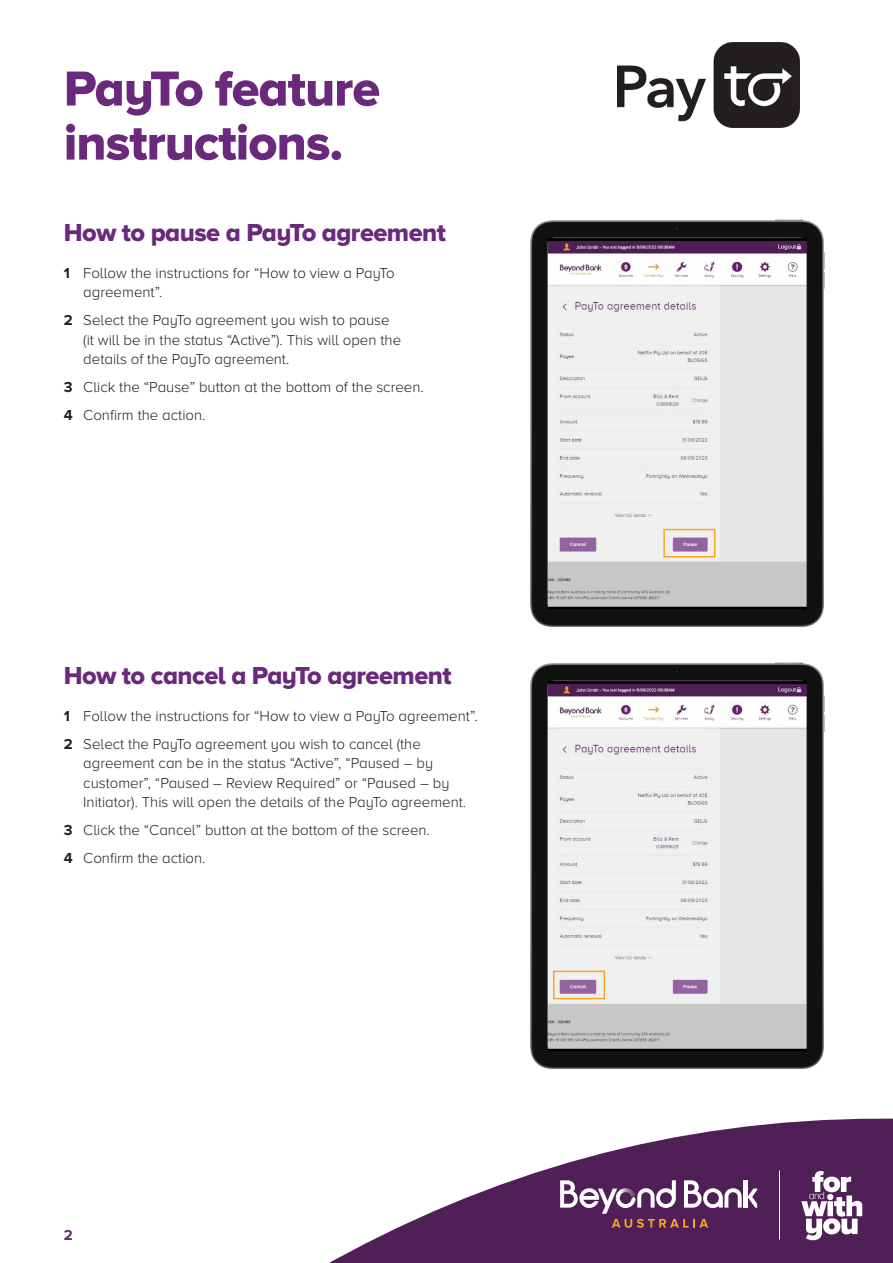
<style>
.page{position:relative;width:893px;height:1263px;background:#fff}
.page>*{position:absolute;margin:0;border:0;box-sizing:border-box;transform-origin:0 0}
.t1{font:51px/54px "Proxima Nova A Extrabld";letter-spacing:-.02em;color:#6a297c}
.t2{font:25.5px "Proxima Nova A Extrabld";letter-spacing:-.02em;color:#6a297c}
.t3{font:300 15px/19.5px "Proxima Nova A";color:#231f20}
.t4{font:700 15px "Proxima Nova A";color:#692875}
.s1{font-weight:700}
</style>
<div class="page">
<svg style="left:329px;top:1118px;width:564px;height:145px;fill:#511f57"></svg>
<svg style="left:560px;top:1180px;width:197px;height:48px"></svg>
<svg style="left:801px;top:1171px;width:61px;height:69px"></svg>
<hr style="left:779px;top:1170px;width:1px;height:69px;background:#fff">
<img style="left:618px;top:42px;width:181px;height:86px">
<img style="left:530px;top:219px;width:295px;height:408px">
<img style="left:530px;top:662px;width:295px;height:407px">
<div style="left:663px;top:529px;width:52px;height:28px;border:2px solid #f9a71b"></div>
<div style="left:553px;top:971px;width:52px;height:28px;border:2px solid #f9a71b"></div>
<p class="t1" style="left:64px;top:60px;width:318px">PayTo feature instructions.</p>
<p class="t2" style="left:64px;top:218px;width:384px">How to pause a PayTo agreement</p>
<p class="t3" style="left:83px;top:263px;width:313px;text-indent:-20px"><span class="s1">1</span> Follow the instructions for “How to view a PayTo agreement”.</p>
<p class="t3" style="left:83px;top:310px;width:319px;text-indent:-20px"><span class="s1">2</span> Select the PayTo agreement you wish to pause (it will be in the status “Active”). This will open the details of the PayTo agreement.</p>
<p class="t3" style="left:64px;top:377px;width:362px"><span class="s1">3</span> Click the “Pause” button at the bottom of the screen.</p>
<p class="t3" style="left:64px;top:405px;width:143px"><span class="s1">4</span> Confirm the action.</p>
<p class="t2" style="left:64px;top:661px;width:389px">How to cancel a PayTo agreement</p>
<p class="t3" style="left:64px;top:706px;width:415px"><span class="s1">1</span> Follow the instructions for “How to view a PayTo agreement”.</p>
<p class="t3" style="left:83px;top:734px;width:384px;text-indent:-20px"><span class="s1">2</span> Select the PayTo agreement you wish to cancel (the agreement can be in the status “Active”, “Paused – by customer”, “Paused – Review Required” or “Paused – by Initiator). This will open the details of the PayTo agreement.</p>
<p class="t3" style="left:64px;top:820px;width:368px"><span class="s1">3</span> Click the “Cancel” button at the bottom of the screen.</p>
<p class="t3" style="left:64px;top:848px;width:143px"><span class="s1">4</span> Confirm the action.</p>
<p class="t4" style="left:64px;top:1227px;width:10px">2</p>
</div>
